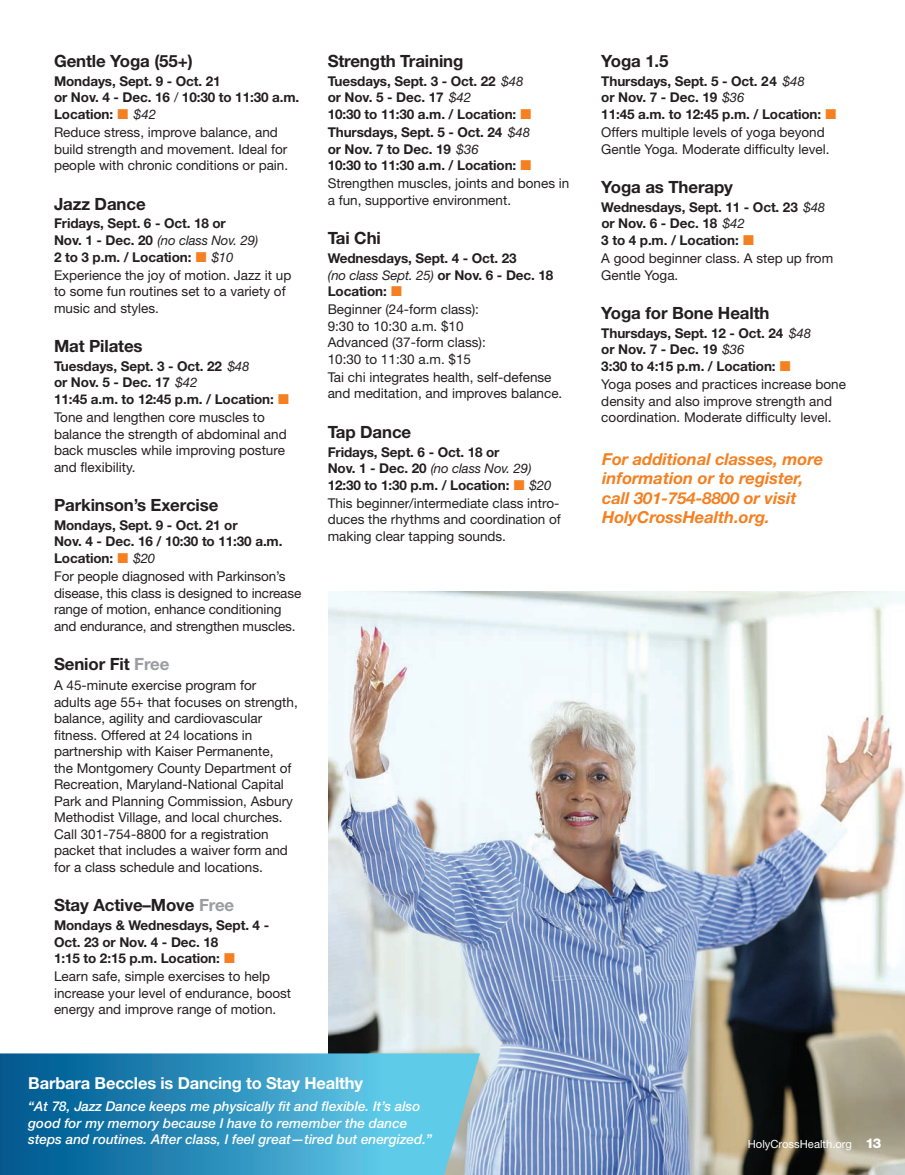
<style>
.page{position:relative;width:905px;height:1175px;background:#fff}
.page>*{position:absolute;margin:0;border:0;box-sizing:border-box;transform-origin:0 0}
.Class_Name{font:700 16.8px "Helvetica Neue";letter-spacing:-.01em;color:#231f20}
.t1{font:italic 700 16.5px/19.5px "Helvetica Neue";color:#f58021}
.NN_serif_text{font:700 16.5px "Helvetica Neue";letter-spacing:-.01em;color:#fff}
.Class_text{font:13.5px/16.5px "Helvetica Neue";color:#231f20}
.Class_details_bold{font:700 13.5px/16.6px "Helvetica Neue";letter-spacing:-.01em;color:#231f20}
.NN_serif_text-2{font:italic 500 13.5px/16.5px "Helvetica Neue";color:#fff}
.Class_details_italic{font:13.5px/16.5px "Helvetica Neue";color:#231f20}
.t2{font:800 13.5px "Helvetica Neue";color:#fff}
.Class_details_bold-2{font:italic 13.2px "Helvetica Neue";letter-spacing:-.01em;color:#231f20}
.Class_text-2{font:11.25px "Helvetica Neue";color:#fff}
.s1{font-weight:400;font-style:italic;font-size:13.2px}
.s2{color:#f58021}
.s3{font-weight:700;font-style:normal;font-size:13.5px}
.s4{color:#9b9da0}
</style>
<div class="page">
<img style="left:328px;top:591px;width:576px;height:583px">
<svg style="left:0;top:1053px;width:480px;height:121px;background:#3897c0"></svg>
<p class="Class_Name" style="left:54px;top:51px;width:140px">Gentle Yoga (55+)</p>
<p class="Class_details_bold" style="left:54px;top:72px;width:168px">Mondays, Sept. 9 - Oct. 21</p>
<p class="Class_details_bold" style="left:54px;top:89px;width:247px">or Nov. 4 - Dec. 16 <span class="s1">/</span> 10:30 to 11:30 a.m.<br>Location: <span class="s2">■</span> <span class="s1">$42</span></p>
<p class="Class_text" style="left:54px;top:124px;width:236px">Reduce stress, improve balance, and build strength and movement. Ideal for people with chronic conditions or pain.</p>
<p class="Class_Name" style="left:54px;top:193px;width:93px">Jazz Dance</p>
<p class="Class_details_bold" style="left:54px;top:215px;width:173px">Fridays, Sept. 6 - Oct. 18 or</p>
<p class="Class_details_bold-2" style="left:54px;top:232px;width:206px"><span class="s3">Nov. 1 - Dec. 20</span> (no class Nov. 29)</p>
<p class="Class_details_bold" style="left:54px;top:248px;width:181px">2 to 3 p.m. / Location: <span class="s2">■</span> <span class="s1">$10</span></p>
<p class="Class_text" style="left:54px;top:266px;width:239px">Experience the joy of motion. Jazz it up to some fun routines set to a variety of music and styles.</p>
<p class="Class_Name" style="left:54px;top:336px;width:90px">Mat Pilates</p>
<p class="Class_details_bold" style="left:54px;top:357px;width:197px">Tuesdays, Sept. 3 - Oct. 22 <span class="s1">$48</span></p>
<p class="Class_details_bold" style="left:54px;top:374px;width:145px">or Nov. 5 - Dec. 17 <span class="s1">$42</span></p>
<p class="Class_details_bold" style="left:54px;top:391px;width:236px">11:45 a.m. to 12:45 p.m. / Location: <span class="s2">■</span></p>
<p class="Class_text" style="left:54px;top:409px;width:234px">Tone and lengthen core muscles to balance the strength of abdominal and back muscles while improving posture and flexibility.</p>
<p class="Class_Name" style="left:54px;top:494px;width:166px">Parkinson’s Exercise</p>
<p class="Class_details_bold" style="left:54px;top:516px;width:230px">Mondays, Sept. 9 - Oct. 21 or<br>Nov. 4 - Dec. 16 / 10:30 to 11:30 a.m.<br>Location: <span class="s2">■</span> <span class="s1">$20</span></p>
<p class="Class_text" style="left:54px;top:568px;width:249px">For people diagnosed with Parkinson’s disease, this class is designed to increase range of motion, enhance conditioning and endurance, and strengthen muscles.</p>
<p class="Class_Name" style="left:54px;top:653px;width:117px">Senior Fit <span class="s4">Free</span></p>
<p class="Class_text" style="left:54px;top:677px;width:245px">A 45-minute exercise program for<br>adults age 55+ that focuses on strength, balance, agility and cardiovascular fitness. Offered at 24 locations in partnership with Kaiser Permanente,<br>the Montgomery County Department of Recreation, Maryland-National Capital Park and Planning Commission, Asbury Methodist Village, and local churches.<br>Call 301-754-8800 for a registration packet that includes a waiver form and for a class schedule and locations.</p>
<p class="Class_Name" style="left:54px;top:894px;width:182px">Stay Active–Move <span class="s4">Free</span></p>
<p class="Class_details_bold" style="left:54px;top:916px;width:217px">Mondays &amp; Wednesdays, Sept. 4 -<br>Oct. 23 or Nov. 4 - Dec. 18<br>1:15 to 2:15 p.m. Location: <span class="s2">■</span></p>
<p class="Class_text" style="left:54px;top:968px;width:239px">Learn safe, simple exercises to help increase your level of endurance, boost energy and improve range of motion.</p>
<p class="Class_Name" style="left:327px;top:51px;width:137px">Strength Training</p>
<p class="Class_details_bold" style="left:327px;top:72px;width:197px">Tuesdays, Sept. 3 - Oct. 22 <span class="s1">$48</span></p>
<p class="Class_details_bold" style="left:327px;top:89px;width:145px">or Nov. 5 - Dec. 17 <span class="s1">$42</span></p>
<p class="Class_details_bold" style="left:327px;top:106px;width:205px">10:30 to 11:30 a.m. / Location: <span class="s2">■</span></p>
<p class="Class_details_bold" style="left:327px;top:124px;width:204px">Thursdays, Sept. 5 - Oct. 24 <span class="s1">$48</span></p>
<p class="Class_details_bold" style="left:327px;top:140px;width:205px">or Nov. 7 to Dec. 19 <span class="s1">$36<br></span>10:30 to 11:30 a.m. / Location: <span class="s2">■</span></p>
<p class="Class_text" style="left:327px;top:175px;width:243px">Strengthen muscles, joints and bones in a fun, supportive environment.</p>
<p class="Class_Name" style="left:327px;top:228px;width:55px">Tai Chi</p>
<p class="Class_details_bold" style="left:327px;top:250px;width:191px">Wednesdays, Sept. 4 - Oct. 23</p>
<p class="Class_details_bold-2" style="left:327px;top:267px;width:227px">(no class Sept. 25) <span class="s3">or Nov. 6 - Dec. 18</span></p>
<p class="Class_details_bold" style="left:328px;top:283px;width:76px">Location: <span class="s2">■</span></p>
<p class="Class_details_italic" style="left:327px;top:301px;width:153px">Beginner (24-form class):<br>9:30 to 10:30 a.m. $10</p>
<p class="Class_details_italic" style="left:327px;top:334px;width:160px">Advanced (37-form class):<br>10:30 to 11:30 a.m. $15</p>
<p class="Class_text" style="left:327px;top:369px;width:236px">Tai chi integrates health, self-defense and meditation, and improves balance.</p>
<p class="Class_Name" style="left:327px;top:421px;width:85px">Tap Dance</p>
<p class="Class_details_bold" style="left:327px;top:443px;width:173px">Fridays, Sept. 6 - Oct. 18 or</p>
<p class="Class_details_bold-2" style="left:327px;top:460px;width:205px"><span class="s3">Nov. 1 - Dec. 20</span> (no class Nov. 29)</p>
<p class="Class_details_bold" style="left:327px;top:476px;width:225px">12:30 to 1:30 p.m. / Location: <span class="s2">■</span> <span class="s1">$20</span></p>
<p class="Class_text" style="left:327px;top:495px;width:235px;text-align:justify">This beginner/intermediate class intro&shy;duces the rhythms and coordination of making clear tapping sounds.</p>
<p class="NN_serif_text" style="left:28px;top:1072px;width:336px">Barbara Beccles is Dancing to Stay Healthy</p>
<p class="NN_serif_text-2" style="left:28px;top:1098px;width:405px">“At 78, Jazz Dance keeps me physically fit and flexible. It’s also good for my memory because I have to remember the dance steps and routines. After class, I feel great—tired but energized.”</p>
<p class="Class_Name" style="left:601px;top:51px;width:69px">Yoga 1.5</p>
<p class="Class_details_bold" style="left:601px;top:72px;width:205px">Thursdays, Sept. 5 - Oct. 24 <span class="s1">$48</span></p>
<p class="Class_details_bold" style="left:601px;top:89px;width:144px">or Nov. 7 - Dec. 19 <span class="s1">$36</span></p>
<p class="Class_details_bold" style="left:601px;top:106px;width:236px">11:45 a.m. to 12:45 p.m. / Location: <span class="s2">■</span></p>
<p class="Class_text" style="left:601px;top:124px;width:230px">Offers multiple levels of yoga beyond<br>Gentle Yoga. Moderate difficulty level.</p>
<p class="Class_Name" style="left:601px;top:177px;width:133px">Yoga as Therapy</p>
<p class="Class_details_bold" style="left:601px;top:198px;width:225px">Wednesdays, Sept. 11 - Oct. 23 <span class="s1">$48</span></p>
<p class="Class_details_bold" style="left:601px;top:215px;width:145px">or Nov. 6 - Dec. 18 <span class="s1">$42</span></p>
<p class="Class_details_bold" style="left:601px;top:232px;width:154px">3 to 4 p.m. / Location: <span class="s2">■</span></p>
<p class="Class_text" style="left:601px;top:250px;width:233px">A good beginner class. A step up from<br>Gentle Yoga.</p>
<p class="Class_Name" style="left:601px;top:303px;width:170px">Yoga for Bone Health</p>
<p class="Class_details_bold" style="left:601px;top:324px;width:211px">Thursdays, Sept. 12 - Oct. 24 <span class="s1">$48</span></p>
<p class="Class_details_bold" style="left:601px;top:341px;width:144px">or Nov. 7 - Dec. 19 <span class="s1">$36</span></p>
<p class="Class_details_bold" style="left:601px;top:358px;width:191px">3:30 to 4:15 p.m. / Location: <span class="s2">■</span></p>
<p class="Class_text" style="left:601px;top:376px;width:246px">Yoga poses and practices increase bone density and also improve strength and coordination. Moderate difficulty level.</p>
<p class="t1" style="left:602px;top:449px;width:222px">For additional classes, more information or to register, call 301-754-8800 or visit<br>HolyCrossHealth.org.</p>
<p class="Class_text-2" style="left:747px;top:1137px;width:106px">HolyCrossHealth.org</p>
<p class="t2" style="left:865px;top:1135px;width:17px">13</p>
</div>
